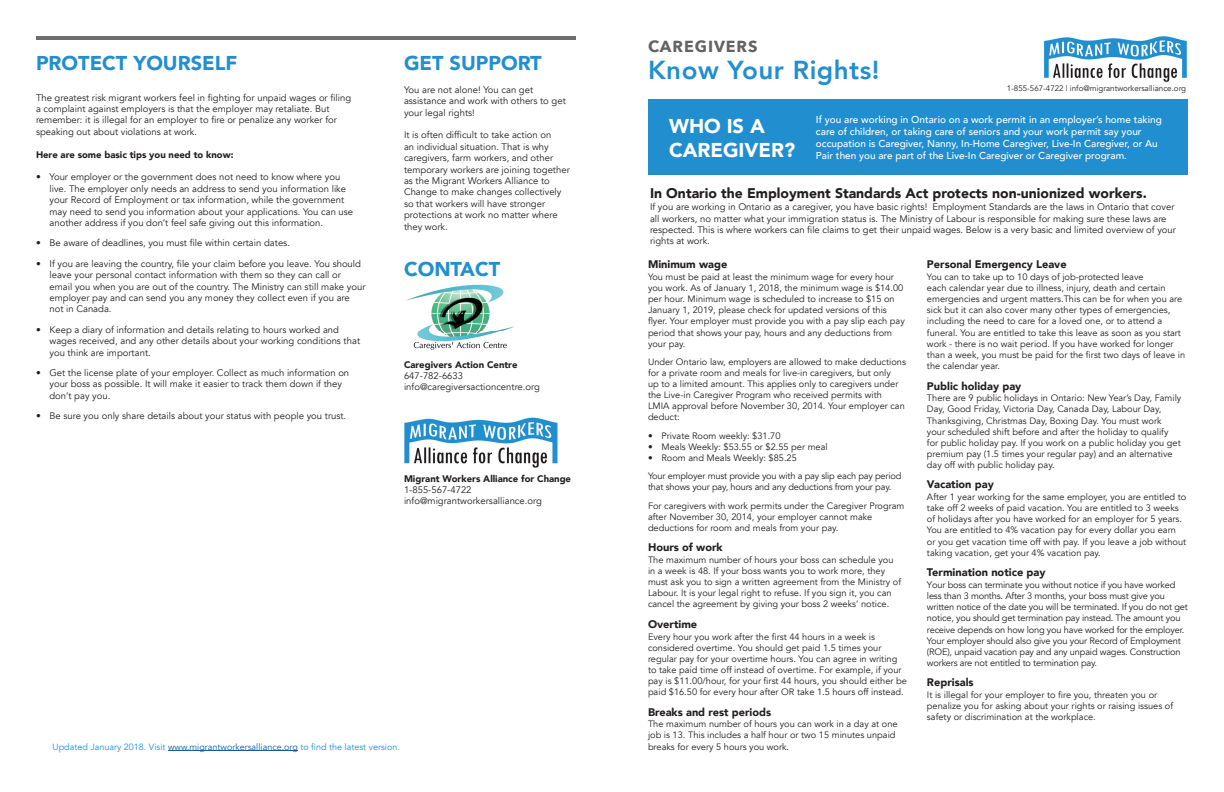
<style>
.page{position:relative;width:1224px;height:792px;background:#fff}
.page>*{position:absolute;margin:0;border:0;box-sizing:border-box;transform-origin:0 0}
.t1{font:800 26px "Avenir";letter-spacing:.02em;color:#218fcf}
.t2{font:900 20px "Avenir";color:#218fcf}
.t3{font:900 20px/24px "Avenir";color:#fff}
.t4{font:700 16px "Avenir Next";letter-spacing:.06em;color:#636366}
.t5{font:900 14px "Avenir";color:#231f20}
.t6{font:900 11px "Avenir";color:#231f20}
.t7{font:500 10px/12px "Avenir";color:#fff}
.t8{font:9.5px/11.4px "Avenir";color:#231f20}
.t9{font:900 9.5px "Avenir";color:#231f20}
.t10{font:9.2px/11.1px "Avenir";color:#231f20}
.t11{font:9.2px/11.1px "Avenir";letter-spacing:-.02em;color:#231f20}
.t12{font:9px "Avenir";color:#218fcf}
.t13{font:8px "Avenir";color:#231f20}
.s1{color:#175d9e}
.s2{font-size:9.5px}
</style>
<div class="page">
<hr style="left:36px;top:36px;width:540px;height:4px;background:#6c6d70">
<img style="left:406px;top:284px;width:109px;height:66px">
<img style="left:404px;top:417px;width:154px;height:51px">
<hr style="left:168px;top:751px;width:130px;height:1px;background:#175d9e">
<div style="left:648px;top:99px;width:540px;height:76px;background:#218fcf"></div>
<img style="left:1044px;top:36px;width:143px;height:46px">
<h2 class="t2" style="left:36px;top:50px;width:203px">PROTECT YOURSELF</h2>
<p class="t8" style="left:36px;top:92px;width:317px">The greatest risk migrant workers feel in fighting for unpaid wages or filing a complaint against employers is that the employer may retaliate. But remember: it is illegal for an employer to fire or penalize any worker for speaking out about violations at work.</p>
<p class="t9" style="left:36px;top:148px;width:199px">Here are some basic tips you need to know:</p>
<p class="t8" style="left:50px;top:172px;width:305px;text-indent:-14px">• Your employer or the government does not need to know where you live. The employer only needs an address to send you information like your Record of Employment or tax information, while the government may need to send you information about your applications. You can use another address if you don’t feel safe giving out this information.</p>
<p class="t8" style="left:36px;top:238px;width:255px">• Be aware of deadlines, you must file within certain dates.</p>
<p class="t8" style="left:50px;top:258px;width:318px;text-indent:-14px">• If you are leaving the country, file your claim before you leave. You should leave your personal contact information with them so they can call or email you when you are out of the country. The Ministry can still make your employer pay and can send you any money they collect even if you are not in Canada.</p>
<p class="t8" style="left:50px;top:324px;width:312px;text-indent:-14px">• Keep a diary of information and details relating to hours worked and wages received, and any other details about your working conditions that you think are important.</p>
<p class="t8" style="left:50px;top:367px;width:301px;text-indent:-14px">• Get the license plate of your employer. Collect as much information on your boss as possible. It will make it easier to track them down if they don’t pay you.</p>
<p class="t8" style="left:36px;top:410px;width:312px">• Be sure you only share details about your status with people you trust.</p>
<h2 class="t2" style="left:404px;top:50px;width:139px">GET SUPPORT</h2>
<p class="t8" style="left:404px;top:84px;width:163px">You are not alone! You can get assistance and work with others to get your legal rights!</p>
<p class="t8" style="left:404px;top:130px;width:167px">It is often difficult to take action on<br>an individual situation. That is why caregivers, farm workers, and other temporary workers are joining together as the Migrant Workers Alliance to Change to make changes collectively so that workers will have stronger protections at work no matter where they work.</p>
<h2 class="t2" style="left:404px;top:256px;width:98px">CONTACT</h2>
<p class="t9" style="left:404px;top:358px;width:115px">Caregivers Action Centre</p>
<p class="t8" style="left:404px;top:370px;width:138px">647-782-6633 info@caregiversactioncentre.org</p>
<p class="t9" style="left:404px;top:472px;width:169px">Migrant Workers Alliance for Change</p>
<p class="t8" style="left:404px;top:484px;width:139px">1-855-567-4722 info@migrantworkersalliance.org</p>
<p class="t12" style="left:53px;top:741px;width:349px">Updated January 2018. Visit <span class="s1">www.migrantworkersalliance.org</span> to find the latest version.</p>
<h3 class="t4" style="left:648px;top:36px;width:111px">CAREGIVERS</h3>
<h1 class="t1" style="left:648px;top:53px;width:233px">Know Your Rights!</h1>
<h2 class="t3" style="left:669px;top:115px;width:128px">WHO IS A<br>CAREGIVER?</h2>
<p class="t7" style="left:816px;top:114px;width:347px">If you are working in Ontario on a work permit in an employer’s home taking care of children, or taking care of seniors and your work permit say your occupation is Caregiver, Nanny, In-Home Caregiver, Live-In Caregiver, or Au Pair then you are part of the Live-In Caregiver or Caregiver program.</p>
<p class="t13" style="left:1007px;top:83px;width:181px">1-855-567-4722 | info@migrantworkersalliance.org</p>
<h3 class="t5" style="left:650px;top:184px;width:498px">In Ontario the Employment Standards Act protects non-unionized workers.</h3>
<p class="t8" style="left:650px;top:201px;width:528px">If you are working in Ontario as a caregiver, you have basic rights! Employment Standards are the laws in Ontario that cover all workers, no matter what your immigration status is. The Ministry of Labour is responsible for making sure these laws are respected. This is where workers can file claims to get their unpaid wages. Below is a very basic and limited overview of your rights at work.</p>
<p class="t6" style="left:648px;top:257px;width:81px">Minimum wage</p>
<p class="t10" style="left:648px;top:272px;width:258px">You must be paid at least the minimum wage for every hour you work. As of January 1, 2018, the minimum wage is $14.00 per hour. Minimum wage is scheduled to increase to $15 on January 1, 2019, please check for updated versions of this flyer. Your employer must provide you with a pay slip each pay period that shows your pay, hours and any deductions from your pay.</p>
<p class="t10" style="left:648px;top:356px;width:259px">Under Ontario law, employers are allowed to make deductions for a private room and meals for live-in caregivers, but only<br>up to a limited amount. This applies only to caregivers under the Live-in Caregiver Program who received permits with<br>LMIA approval before November 30, 2014. Your employer can deduct:</p>
<p class="t10" style="left:648px;top:430px;width:134px">• Private Room weekly: $31.70</p>
<p class="t10" style="left:648px;top:441px;width:181px">• Meals Weekly: $53.55 or $2.55 per meal</p>
<p class="t11" style="left:648px;top:449px;width:255px;line-height:18.3px">• Room and Meals Weekly: $85.25<br>Your employer must provide you with a pay slip each pay period</p>
<p class="t10" style="left:648px;top:478px;width:258px;line-height:18.3px">that shows your pay, hours and any deductions from your pay.<br>For caregivers with work permits under the Caregiver Program</p>
<p class="t10" style="left:648px;top:511px;width:226px">after November 30, 2014, your employer cannot make deductions for room and meals from your pay.</p>
<p class="t6" style="left:648px;top:540px;width:76px">Hours of work</p>
<p class="t10" style="left:648px;top:555px;width:255px">The maximum number of hours your boss can schedule you in a week is 48. If your boss wants you to work more, they must ask you to sign a written agreement from the Ministry of Labour. It is your legal right to refuse. If you sign it, you can cancel the agreement by giving your boss 2 weeks’ notice.</p>
<p class="t6" style="left:648px;top:617px;width:51px">Overtime</p>
<p class="t10" style="left:648px;top:631px;width:261px">Every hour you work after the first 44 hours in a week is considered overtime. You should get paid 1.5 times your regular pay for your overtime hours. You can agree in writing to take paid time off instead of overtime. For example, if your pay is $11.00/hour, for your first 44 hours, you should either be paid $16.50 for every hour after OR take 1.5 hours off instead.</p>
<p class="t6" style="left:648px;top:705px;width:125px">Breaks and rest periods</p>
<p class="t10" style="left:648px;top:719px;width:251px">The maximum number of hours you can work in a day at one job is 13. This includes a half hour or two 15 minutes unpaid breaks for every 5 hours you work.</p>
<p class="t6" style="left:927px;top:257px;width:141px">Personal Emergency Leave</p>
<p class="t10" style="left:927px;top:272px;width:260px">You can to take up to 10 days of job-protected leave<br>each calendar year due to illness, injury, death and certain emergencies and urgent matters.This can be for when you are sick but it can also cover many other types of emergencies, including the need to care for a loved one, or to attend a funeral. You are entitled to take this leave as soon as you start work - there is no wait period. If you have worked for longer than a week, you must be paid for the first two days of leave in the calendar year.</p>
<p class="t6" style="left:927px;top:379px;width:96px">Public holiday pay</p>
<p class="t10" style="left:927px;top:393px;width:256px">There are 9 public holidays in Ontario: New Year’s Day, Family Day, Good Friday, Victoria Day, Canada Day, Labour Day, Thanksgiving, Christmas Day, Boxing Day. You must work your scheduled shift before and after the holiday to qualify for public holiday pay. If you work on a public holiday you get premium pay (1.5 times your regular pay) and an alternative day off with public holiday pay.</p>
<p class="t6" style="left:927px;top:477px;width:68px">Vacation pay</p>
<p class="t10" style="left:927px;top:492px;width:261px">After 1 year working for the same employer, you are entitled to take off 2 weeks of paid vacation. You are entitled to 3 weeks of holidays after you have worked for an employer for 5 years.<br>You are entitled to 4% vacation pay for every dollar you earn or you get vacation time off with pay. If you leave a job without taking vacation, get your 4% vacation pay.</p>
<p class="t6" style="left:927px;top:565px;width:120px">Termination notice pay</p>
<p class="t11" style="left:927px;top:580px;width:263px"><span class="s2">Y</span>our boss can terminate you without notice if you have worked less than 3 months. After 3 months, your boss must give you written notice of the date you will be terminated. If you do not get notice, you should get termination pay instead. The amount you receive depends on how long you have worked for the employer.<br>Your employer should also give you your Record of Employment (ROE), unpaid vacation pay and any unpaid wages. Construction workers are not entitled to termination pay.</p>
<p class="t6" style="left:927px;top:675px;width:48px">Reprisals</p>
<p class="t10" style="left:927px;top:690px;width:248px">It is illegal for your employer to fire you, threaten you or penalize you for asking about your rights or raising issues of safety or discrimination at the workplace.</p>
</div>
